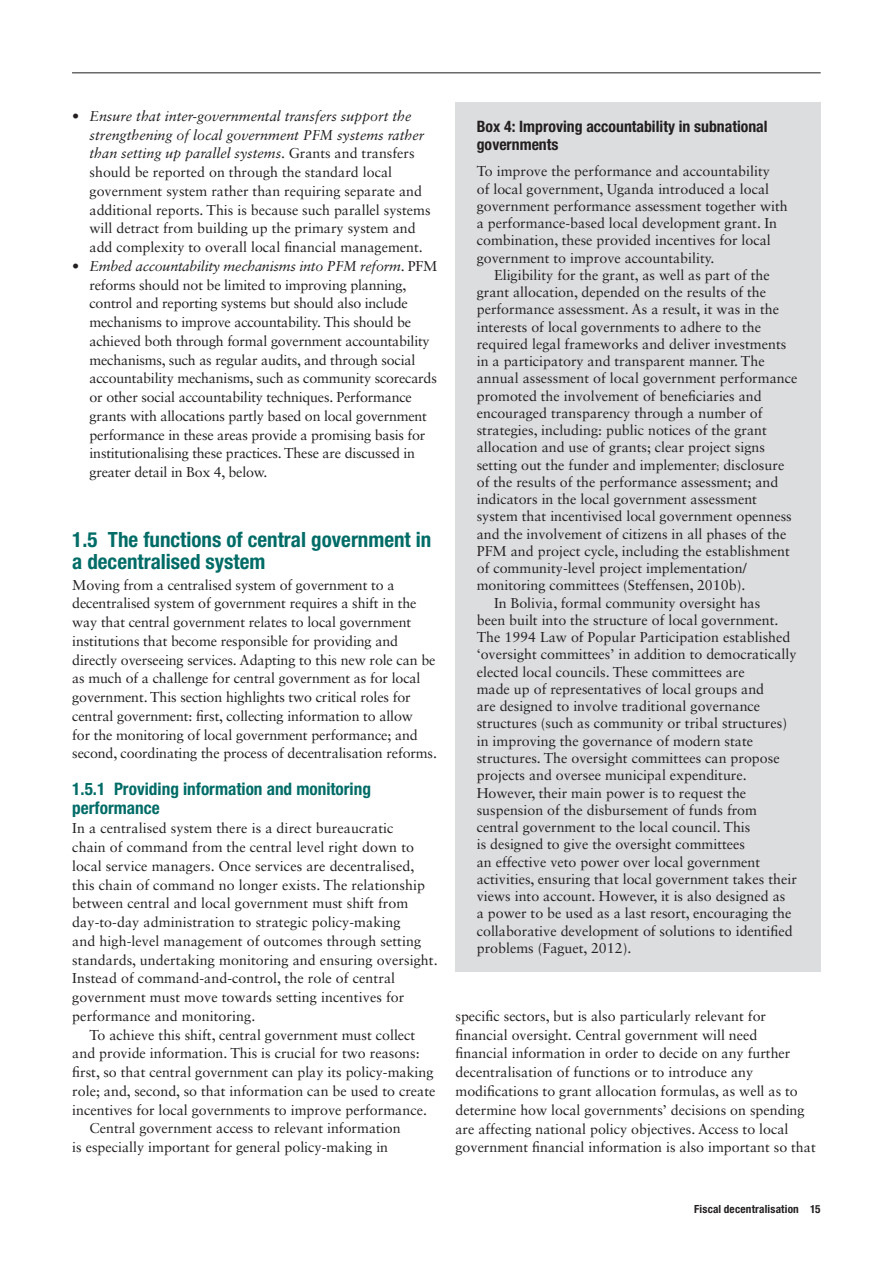
<style>
.page{position:relative;width:893px;height:1263px;background:#fff}
.page>*{position:absolute;margin:0;border:0;box-sizing:border-box;transform-origin:0 0}
.t1{font:700 condensed 21px/22.5px "Helvetica Neue LT Std";color:#006c67}
.t2{font:700 condensed 17.25px/19.5px "Helvetica Neue LT Std";color:#006c67}
.t3{font:700 condensed 15.75px/17.2px "Helvetica Neue LT Std";color:#231f20}
.t4{font:14.25px/18.8px "Sabon LT Std";color:#231f20}
.t5{font:700 condensed 11.25px "Helvetica Neue LT Std";letter-spacing:.015em;color:#231f20}
.s1{font-weight:700}
.s2{font-style:italic}
.s3{font-family:"Minion Pro";font-size:12px}
</style>
<div class="page">
<hr style="left:72px;top:73px;width:749px;height:1px;background:#231f20">
<div style="left:455px;top:102px;width:366px;height:870px;background:#dcdddf"></div>
<p class="t4" style="left:90px;top:106px;width:343px;text-indent:-17px"><span class="s1">•</span> <span class="s2">Ensure that inter-governmental transfers support the strengthening of local government PFM systems rather than setting up parallel systems</span>. Grants and transfers should be reported on through the standard local government system rather than requiring separate and additional reports. This is because such parallel systems will detract from building up the primary system and add complexity to overall local financial management.</p>
<p class="t4" style="left:90px;top:256px;width:349px;text-indent:-17px"><span class="s1">•</span> <span class="s2">Embed accountability mechanisms into PFM reform</span>. PFM reforms should not be limited to improving planning, control and reporting systems but should also include mechanisms to improve accountability. This should be achieved both through formal government accountability mechanisms, such as regular audits, and through social accountability mechanisms, such as community scorecards or other social accountability techniques. Performance grants with allocations partly based on local government performance in these areas provide a promising basis for institutionalising these practices. These are discussed in greater detail in Box 4, below.</p>
<h1 class="t1" style="left:72px;top:528px;width:361px">1.5 The functions of central government in a decentralised system</h1>
<p class="t4" style="left:72px;top:575px;width:366px">Moving from a centralised system of government to a decentralised system of government requires a shift in the way that central government relates to local government institutions that become responsible for providing and directly overseeing services. Adapting to this new role can be as much of a challenge for central government as for local government. This section highlights two critical roles for central government: first, collecting information to allow<br>for the monitoring of local government performance; and second, coordinating the process of decentralisation reforms.</p>
<p class="t2" style="left:72px;top:779px;width:300px">1.5.1 Providing information and monitoring performance</p>
<p class="t4" style="left:72px;top:819px;width:323px">In a centralised system there is a direct bureaucratic</p>
<p class="t4" style="left:72px;top:838px;width:343px">chain of command from the central level right down to</p>
<p class="t4" style="left:72px;top:856px;width:344px">local service managers. Once services are decentralised,</p>
<p class="t4" style="left:72px;top:875px;width:354px">this chain of command no longer exists. The relationship</p>
<p class="t4" style="left:72px;top:894px;width:338px">between central and local government must shift from</p>
<p class="t4" style="left:72px;top:913px;width:330px">day-to-day administration to strategic policy-making</p>
<p class="t4" style="left:72px;top:931px;width:350px">and high-level management of outcomes through setting</p>
<p class="t4" style="left:72px;top:950px;width:367px">standards, undertaking monitoring and ensuring oversight.</p>
<p class="t4" style="left:72px;top:969px;width:324px">Instead of command-and-control, the role of central</p>
<p class="t4" style="left:72px;top:988px;width:334px">government must move towards setting incentives for</p>
<p class="t4" style="left:72px;top:1006px;width:185px">performance and monitoring.</p>
<p class="t4" style="left:90px;top:1025px;width:327px">To achieve this shift, central government must collect</p>
<p class="t4" style="left:72px;top:1044px;width:349px">and provide information. This is crucial for two reasons:</p>
<p class="t4" style="left:72px;top:1063px;width:363px">first, so that central government can play its policy-making</p>
<p class="t4" style="left:72px;top:1081px;width:365px">role; and, second, so that information can be used to create</p>
<p class="t4" style="left:72px;top:1100px;width:356px">incentives for local governments to improve performance.</p>
<p class="t4" style="left:90px;top:1119px;width:313px">Central government access to relevant information</p>
<p class="t4" style="left:72px;top:1138px;width:317px">is especially important for general policy-making in</p>
<p class="t3" style="left:477px;top:118px;width:292px">Box 4: Improving accountability in subnational governments</p>
<p class="t4" style="left:477px;top:163px;width:313px;line-height:17.2px">To improve the performance and accountability<br>of local government, Uganda introduced a local government performance assessment together with a performance-based local development grant. In combination, these provided incentives for local government to improve accountability.</p>
<p class="t4" style="left:494px;top:265px;width:277px">Eligibility for the grant, as well as part of the</p>
<p class="t4" style="left:477px;top:283px;width:291px">grant allocation, depended on the results of the</p>
<p class="t4" style="left:477px;top:300px;width:304px">performance assessment. As a result, it was in the</p>
<p class="t4" style="left:477px;top:317px;width:286px">interests of local governments to adhere to the</p>
<p class="t4" style="left:477px;top:334px;width:311px">required legal frameworks and deliver investments</p>
<p class="t4" style="left:477px;top:352px;width:289px">in a participatory and transparent manner. The</p>
<p class="t4" style="left:477px;top:369px;width:322px">annual assessment of local government performance</p>
<p class="t4" style="left:477px;top:386px;width:287px">promoted the involvement of beneficiaries and</p>
<p class="t4" style="left:477px;top:403px;width:287px">encouraged transparency through a number of</p>
<p class="t4" style="left:477px;top:421px;width:292px">strategies, including: public notices of the grant</p>
<p class="t4" style="left:477px;top:438px;width:290px">allocation and use of grants; clear project signs</p>
<p class="t4" style="left:477px;top:455px;width:309px">setting out the funder and implementer<span class="s3">;</span> disclosure</p>
<p class="t4" style="left:477px;top:472px;width:303px">of the results of the performance assessment; and</p>
<p class="t4" style="left:477px;top:490px;width:282px">indicators in the local government assessment</p>
<p class="t4" style="left:477px;top:507px;width:317px">system that incentivised local government openness</p>
<p class="t4" style="left:477px;top:524px;width:311px">and the involvement of citizens in all phases of the</p>
<p class="t4" style="left:477px;top:541px;width:315px">PFM and project cycle, including the establishment</p>
<p class="t4" style="left:477px;top:559px;width:271px">of community-level project implementation/</p>
<p class="t4" style="left:477px;top:576px;width:270px">monitoring committees (Steffensen, 2010b).</p>
<p class="t4" style="left:494px;top:593px;width:268px">In Bolivia, formal community oversight has</p>
<p class="t4" style="left:477px;top:610px;width:303px">been built into the structure of local government.</p>
<p class="t4" style="left:477px;top:628px;width:315px">The 1994 Law of Popular Participation established</p>
<p class="t4" style="left:477px;top:645px;width:321px">‘oversight committees’ in addition to democratically</p>
<p class="t4" style="left:477px;top:662px;width:270px">elected local councils. These committees are</p>
<p class="t4" style="left:477px;top:679px;width:289px">made up of representatives of local groups and</p>
<p class="t4" style="left:477px;top:697px;width:285px">are designed to involve traditional governance</p>
<p class="t4" style="left:477px;top:714px;width:312px">structures (such as community or tribal structures)</p>
<p class="t4" style="left:477px;top:731px;width:278px">in improving the governance of modern state</p>
<p class="t4" style="left:477px;top:748px;width:304px">structures. The oversight committees can propose</p>
<p class="t4" style="left:477px;top:766px;width:271px">projects and oversee municipal expenditure.</p>
<p class="t4" style="left:477px;top:783px;width:271px">However, their main power is to request the</p>
<p class="t4" style="left:477px;top:800px;width:282px">suspension of the disbursement of funds from</p>
<p class="t4" style="left:477px;top:817px;width:275px">central government to the local council. This</p>
<p class="t4" style="left:477px;top:835px;width:270px">is designed to give the oversight committees</p>
<p class="t4" style="left:477px;top:852px;width:285px">an effective veto power over local government</p>
<p class="t4" style="left:477px;top:869px;width:322px">activities, ensuring that local government takes their</p>
<p class="t4" style="left:477px;top:886px;width:310px">views into account. However, it is also designed as</p>
<p class="t4" style="left:477px;top:904px;width:316px">a power to be used as a last resort, encouraging the</p>
<p class="t4" style="left:477px;top:921px;width:317px">collaborative development of solutions to identified</p>
<p class="t4" style="left:477px;top:938px;width:156px">problems (Faguet, 2012).</p>
<p class="t4" style="left:455px;top:1006px;width:362px">specific sectors, but is also particularly relevant for financial oversight. Central government will need<br>financial information in order to decide on any further decentralisation of functions or to introduce any modifications to grant allocation formulas, as well as to determine how local governments’ decisions on spending are affecting national policy objectives. Access to local government financial information is also important so that</p>
<p class="t5" style="left:694px;top:1202px;width:128px">Fiscal decentralisation 15</p>
</div>
